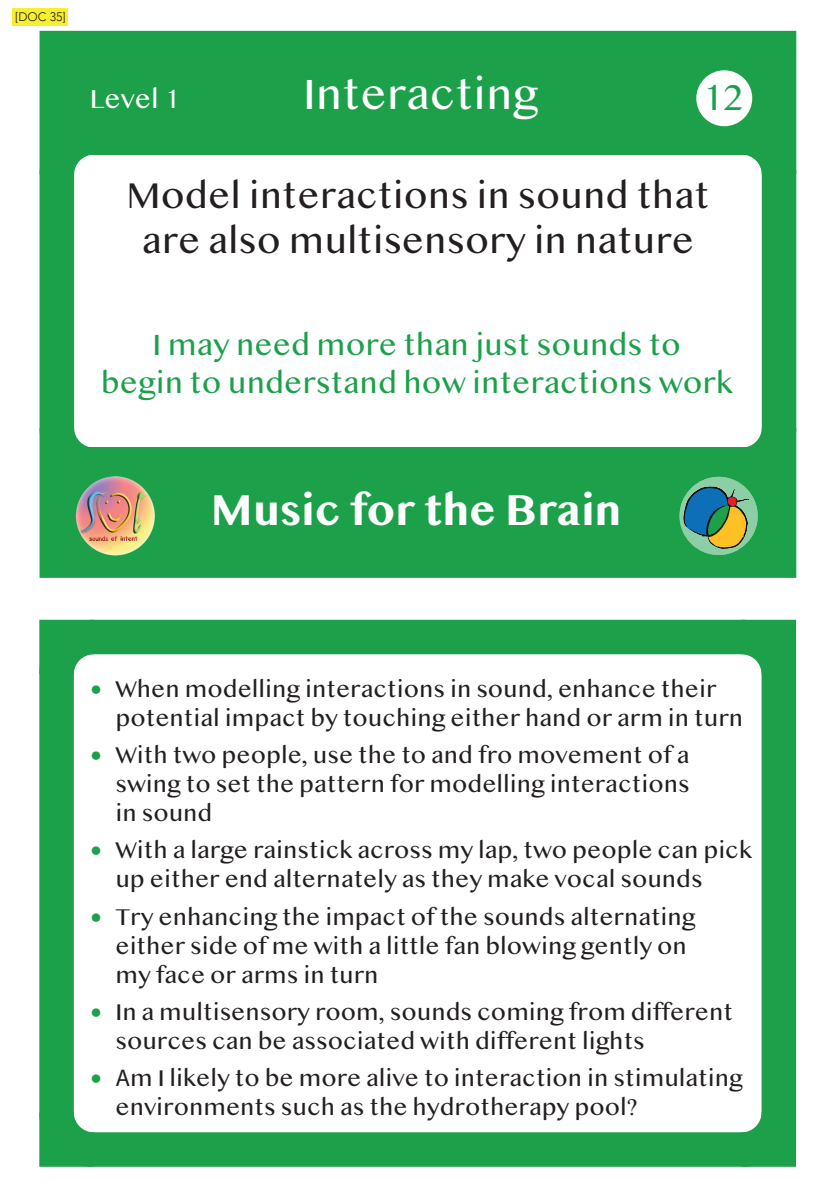
<style>
.page{position:relative;width:839px;height:1194px;background:#fff}
.page>*{position:absolute;margin:0;border:0;box-sizing:border-box;transform-origin:0 0}
.t1{font:700 44.8px "Myanmar MN";color:#fff}
.t2{font:44.8px "Myanmar MN";color:#fff}
.t3{font:37.98px/45.5px "Myanmar MN";color:#231f20;text-align:center}
.t4{font:37.98px "Myanmar MN";color:#1ca04a}
.t5{font:30.97px/37.3px "Myanmar MN";color:#1ca04a;text-align:center}
.t6{font:27.65px "Myanmar MN";color:#fff}
.t7{font:24.15px/28.9px "Myanmar MN";color:#231f20}
.t8{font:300 12.25px "Avenir";color:#231f20}
.s1{font-size:30.97px;color:#1ca04a}
.s2{font-family:"Myriad Pro"}
</style>
<div class="page">
<div style="left:12px;top:8px;width:55px;height:18px;background:#f7ee31"></div>
<div style="left:52px;top:447px;width:729px;height:119px;background:#1ca04a"></div>
<div style="left:52px;top:42px;width:729px;height:113px;background:#1ca04a"></div>
<div style="left:40px;top:31px;width:756px;height:546px;border:34px solid #1ca04a"></div>
<div style="left:39px;top:619px;width:756px;height:547px;border:34px solid #1ca04a"></div>
<svg style="left:39px;top:103px;width:51px;height:106px"></svg>
<svg style="left:708px;top:103px;width:89px;height:106px"></svg>
<svg style="left:39px;top:393px;width:50px;height:106px"></svg>
<svg style="left:709px;top:393px;width:88px;height:106px"></svg>
<svg style="left:39px;top:619px;width:89px;height:89px"></svg>
<svg style="left:706px;top:619px;width:91px;height:89px"></svg>
<svg style="left:39px;top:1077px;width:89px;height:90px"></svg>
<svg style="left:706px;top:1077px;width:91px;height:90px"></svg>
<img style="left:71px;top:471px;width:90px;height:89px">
<div style="left:696px;top:70px;width:55px;height:56px;background:#fff;border-radius:50%"></div>
<div style="left:679px;top:477px;width:78px;height:78px;background:#8dcfa4;border-radius:50%"></div>
<img style="left:681px;top:486px;width:74px;height:67px">
<p class="t8" style="left:15px;top:9px;width:52px">[DOC 35]</p>
<p class="t6" style="left:90px;top:82px;width:91px">Level 1</p>
<h1 class="t2" style="left:303px;top:68px;width:236px">Interacting</h1>
<h2 class="t4" style="left:701px;top:74px;width:43px">12</h2>
<h2 class="t3" style="left:126px;top:172px;width:584px">Model interactions in sound that are also multisensory in nature</h2>
<p class="t5" style="left:101px;top:326px;width:633px">I may need more than just sounds to<br>begin to understand how interactions work</p>
<h1 class="t1" style="left:211px;top:483px;width:412px">Music for the Brain</h1>
<p class="t7" style="left:115px;top:674px;width:629px;text-indent:-24px"><span class="s1">•</span> When modelling interactions in sound, enhance their potential impact by touching either hand or arm in turn</p>
<p class="t7" style="left:115px;top:740px;width:575px;text-align:justify;text-indent:-24px"><span class="s1">•</span> With two people, use the to and fro movement of a swing to set the pattern for modelling interactions in sound</p>
<p class="t7" style="left:115px;top:835px;width:637px;text-indent:-24px"><span class="s1">•</span> With a large rainstick across my lap, two people can pick up either end alternately as they make vocal sounds</p>
<p class="t7" style="left:115px;top:901px;width:581px;text-indent:-24px"><span class="s1">•</span> Try enhancing the impact of the sounds alternating either side of me with a little fan blowing gently on my face or arms in turn</p>
<p class="t7" style="left:115px;top:996px;width:618px;text-indent:-24px"><span class="s1">•</span> In a multisensory room, sounds coming from different sources can be associated with different lights</p>
<p class="t7" style="left:115px;top:1063px;width:628px;text-indent:-24px"><span class="s1">•</span> <span class="s2">A</span>m I likely to be more alive to interaction in stimulating environments such as the hydrotherapy pool?</p>
</div>
